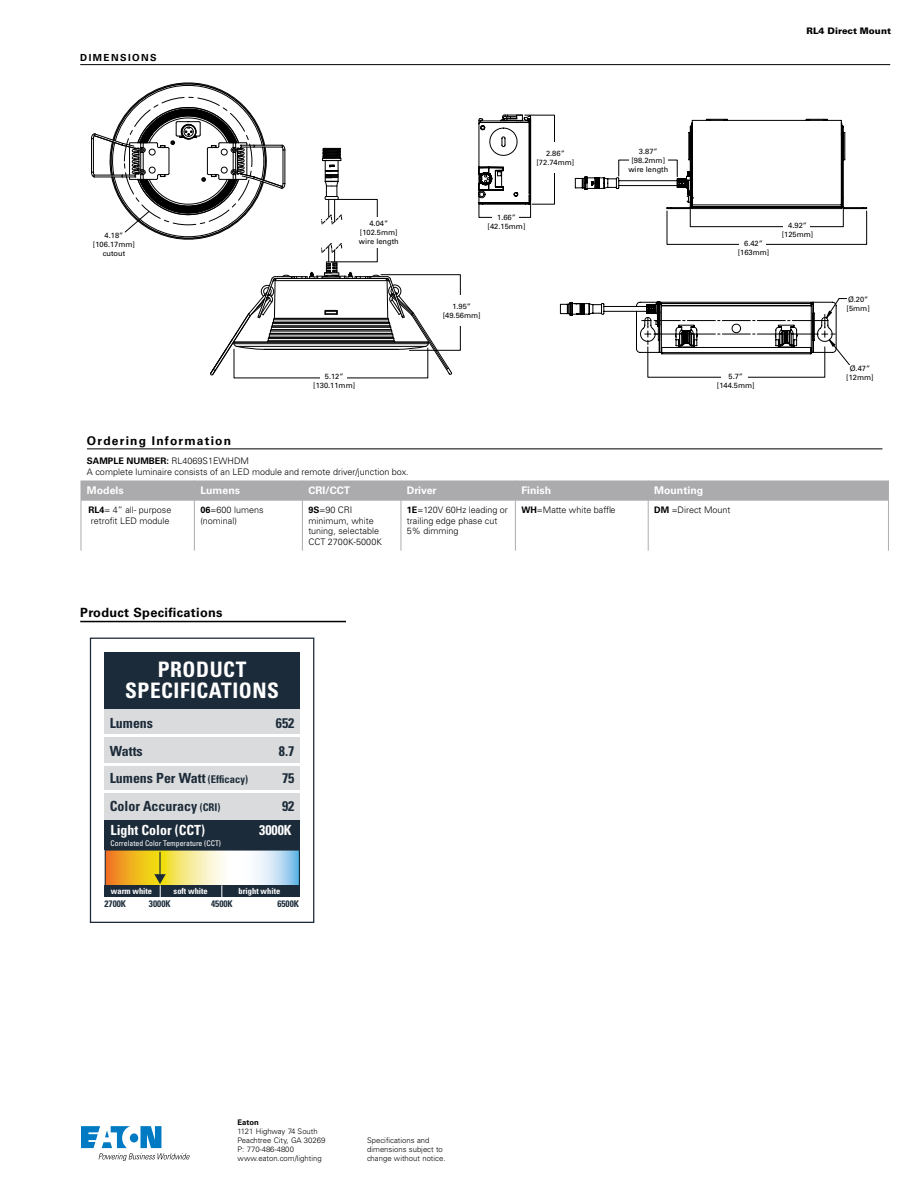
<style>
.page{position:relative;width:918px;height:1188px;background:#fff}
.page>*{position:absolute;margin:0;border:0;box-sizing:border-box;transform-origin:0 0}
.t1{font:700 condensed 21.3px/21.3px "Univers LT Std";letter-spacing:.025em;color:#fff;text-align:center}
.t2{font:700 condensed 13.95px "Univers LT Std";color:#1c2b39}
.t3{font:700 condensed 13.95px "Univers LT Std";color:#fff}
.t4{font:700 12.75px "Univers LT Std";letter-spacing:.025em;color:#000}
.t5{font:700 12px "Univers LT Std";letter-spacing:.1em;color:#000}
.t6{font:700 10.5px "Univers LT Std";color:#fff}
.t7{font:700 9.75px "Univers LT Std";letter-spacing:.15em;color:#000}
.t8{font:700 condensed 9.3px "Univers LT Std";color:#1c2b39}
.t9{font:300 9px/10.5px "Univers LT Std";color:#000}
.t10{font:900 9px "Univers LT Std";color:#000}
.t11{font:700 condensed 8.4px "Univers LT Std";color:#fff}
.t12{font:condensed 7.8px "Univers LT Std";color:#fff}
.t13{font:300 7.65px/9px "Univers LT Std";color:#000}
.t14{font:700 7.65px "Univers LT Std";color:#000}
.t15{font:7.5px/9px "Univers LT Std";color:#000;text-align:center}
.s1{font-weight:700}
.s2{font-size:10.65px}
</style>
<div class="page">
<div style="left:81px;top:481px;width:808px;height:20px;background:#ababae"></div>
<hr style="left:81px;top:501px;width:1px;height:50px;background:#abadb0">
<hr style="left:194px;top:501px;width:1px;height:50px;background:#abadb0">
<hr style="left:302px;top:501px;width:1px;height:50px;background:#abadb0">
<hr style="left:401px;top:501px;width:1px;height:50px;background:#abadb0">
<hr style="left:515px;top:501px;width:1px;height:50px;background:#abadb0">
<hr style="left:648px;top:501px;width:1px;height:50px;background:#abadb0">
<hr style="left:888px;top:501px;width:1px;height:50px;background:#abadb0">
<hr style="left:87px;top:448px;width:795px;height:1px;background:#000">
<svg style="left:560px;top:298px;width:290px;height:67px"></svg>
<svg style="left:478px;top:114px;width:77px;height:104px"></svg>
<div style="left:550px;top:142px;width:8px;height:31px;background:#fff"></div>
<div style="left:492px;top:213px;width:27px;height:8px;background:#fff"></div>
<div style="left:690px;top:209px;width:154px;height:18px;border:1px solid #000"></div>
<div style="left:667px;top:211px;width:200px;height:34px;border:1px solid #000"></div>
<svg style="left:575px;top:119px;width:292px;height:90px"></svg>
<div style="left:629px;top:156px;width:39px;height:9px;background:#fff"></div>
<div style="left:739px;top:238px;width:27px;height:11px;background:#fff"></div>
<div style="left:783px;top:223px;width:27px;height:9px;background:#fff"></div>
<svg style="left:91px;top:82px;width:370px;height:297px"></svg>
<div style="left:456px;top:295px;width:9px;height:31px;background:#fff"></div>
<hr style="left:80px;top:64px;width:810px;height:1px;background:#000">
<hr style="left:80px;top:621px;width:266px;height:1px;background:#000">
<div style="left:90px;top:638px;width:224px;height:285px;border:1px solid #1c2b39"></div>
<div style="left:105px;top:708px;width:195px;height:113px;background:#dadbdc"></div>
<hr style="left:104px;top:734px;width:196px;height:3px;background:#fff">
<hr style="left:104px;top:763px;width:196px;height:2px;background:#fff">
<hr style="left:104px;top:790px;width:196px;height:2px;background:#fff">
<div style="left:105px;top:652px;width:195px;height:57px;background:#1c2b39"></div>
<div style="left:105px;top:820px;width:195px;height:30px;background:#1c2b39"></div>
<svg style="left:105px;top:850px;width:195px;height:47px;background:#afa97f"></svg>
<svg style="left:81px;top:1126px;width:109px;height:35px"></svg>
<p class="t7" style="left:80px;top:52px;width:78px">DIMENSIONS</p>
<p class="t10" style="left:807px;top:25px;width:86px">RL4 Direct Mount</p>
<p class="t15" style="left:93px;top:231px;width:44px">4.18” [106.17mm] cutout</p>
<p class="t15" style="left:359px;top:219px;width:42px">4.04” [102.5mm] wire length</p>
<p class="t15" style="left:536px;top:149px;width:39px">2.86” [72.74mm]</p>
<p class="t15" style="left:488px;top:213px;width:39px">1.66” [42.15mm]</p>
<p class="t15" style="left:443px;top:302px;width:39px">1.95” [49.56mm]</p>
<p class="t15" style="left:628px;top:147px;width:42px">3.87” [98.2mm] wire length</p>
<p class="t15" style="left:738px;top:239px;width:33px">6.42” [163mm]</p>
<p class="t15" style="left:782px;top:221px;width:33px">4.92” [125mm]</p>
<p class="t15" style="left:313px;top:372px;width:44px">5.12” [130.11mm]</p>
<p class="t15" style="left:717px;top:372px;width:39px">5.7” [144.5mm]</p>
<h3 class="t5" style="left:87px;top:434px;width:146px">Ordering Information</h3>
<p class="t9" style="left:87px;top:456px;width:323px"><span class="s1">SAMPLE NUMBER:</span> RL4069S1EWHDM<br>A complete luminaire consists of an LED module and remote driver/junction box.</p>
<p class="t6" style="left:87px;top:484px;width:38px">Models</p>
<p class="t6" style="left:200px;top:484px;width:41px">Lumens</p>
<p class="t6" style="left:308px;top:484px;width:44px">CRI/CCT</p>
<p class="t6" style="left:407px;top:484px;width:31px">Driver</p>
<p class="t6" style="left:521px;top:484px;width:31px">Finish</p>
<p class="t6" style="left:654px;top:484px;width:50px">Mounting</p>
<p class="t9" style="left:88px;top:505px;width:84px"><span class="s1">RL4</span>= 4” all- purpose retrofit LED module</p>
<p class="t9" style="left:200px;top:505px;width:65px"><span class="s1">06</span>=600 lumens (nominal)</p>
<p class="t9" style="left:308px;top:505px;width:75px"><span class="s1">9S</span>=90 CRI minimum, white tuning, selectable<br>CCT 2700K-5000K</p>
<p class="t9" style="left:407px;top:505px;width:103px"><span class="s1">1E</span>=120V 60Hz leading or trailing edge phase cut<br>5% dimming</p>
<p class="t9" style="left:521px;top:505px;width:96px"><span class="s1">WH</span>=Matte white baffle</p>
<p class="t9" style="left:654px;top:505px;width:78px"><span class="s1">DM</span> =Direct Mount</p>
<h3 class="t4" style="left:80px;top:605px;width:144px">Product Specifications</h3>
<h1 class="t1" style="left:125px;top:658px;width:155px">PRODUCT<br>SPECIFICATIONS</h1>
<h2 class="t2" style="left:110px;top:715px;width:45px">Lumens</h2>
<h2 class="t2" style="left:276px;top:715px;width:20px">652</h2>
<h2 class="t2" style="left:110px;top:742px;width:35px">Watts</h2>
<h2 class="t2" style="left:279px;top:742px;width:17px">8.7</h2>
<h2 class="t2" style="left:110px;top:770px;width:140px">Lumens Per Watt <span class="s2">(Efficacy)</span></h2>
<h2 class="t2" style="left:282px;top:770px;width:14px">75</h2>
<h2 class="t2" style="left:110px;top:797px;width:112px">Color Accuracy <span class="s2">(CRI)</span></h2>
<h2 class="t2" style="left:282px;top:797px;width:14px">92</h2>
<h2 class="t3" style="left:111px;top:822px;width:96px">Light Color (CCT)</h2>
<h2 class="t3" style="left:259px;top:822px;width:34px">3000K</h2>
<p class="t12" style="left:111px;top:838px;width:112px">Correlated Color Temperature (CCT)</p>
<p class="t11" style="left:111px;top:886px;width:43px">warm white</p>
<p class="t11" style="left:174px;top:886px;width:36px">soft white</p>
<p class="t11" style="left:239px;top:886px;width:43px">bright white</p>
<p class="t8" style="left:104px;top:898px;width:23px">2700K</p>
<p class="t8" style="left:149px;top:898px;width:23px">3000K</p>
<p class="t8" style="left:211px;top:898px;width:23px">4500K</p>
<p class="t8" style="left:277px;top:898px;width:23px">6500K</p>
<p class="t15" style="left:847px;top:294px;width:25px;text-align:left">Ø.20” [5mm]</p>
<p class="t15" style="left:846px;top:364px;width:29px">Ø.47” [12mm]</p>
<p class="t14" style="left:238px;top:1118px;width:23px">Eaton</p>
<p class="t13" style="left:238px;top:1127px;width:89px">1121 Highway 74 South<br>Peachtree City, GA 30269<br>P: 770-486-4800 www.eaton.com/lighting</p>
<p class="t13" style="left:367px;top:1136px;width:80px">Specifications and dimensions subject to change without notice.</p>
</div>
